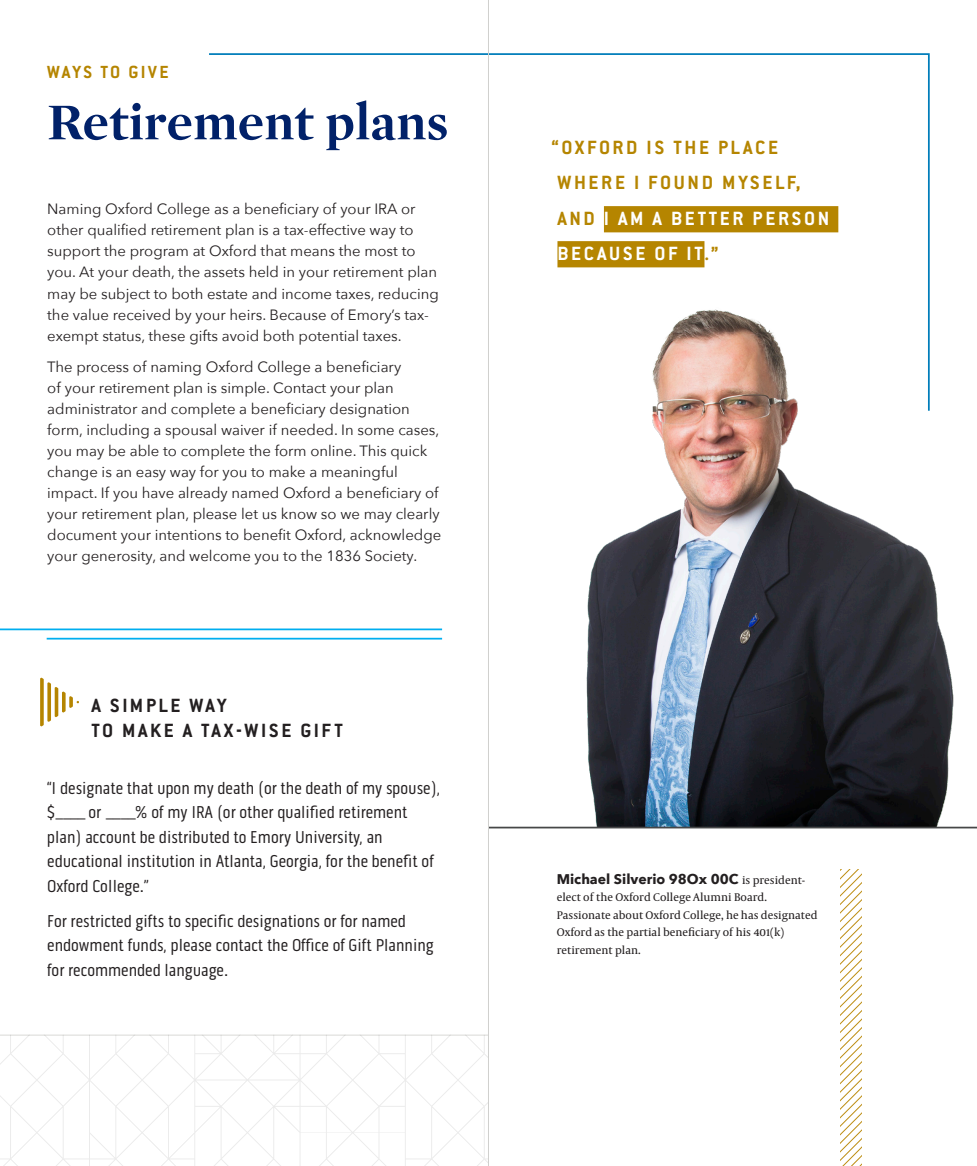
<style>
.page{position:relative;width:977px;height:1166px;background:#fff}
.page>*{position:absolute;margin:0;border:0;box-sizing:border-box;transform-origin:0 0}
.headline_basic{font:700 52.5px "Mercury Display";letter-spacing:.01em;color:#012169}
.quote_basic_2{font:700 21px/35px "Conduit ITC Pro";letter-spacing:.125em;color:#b58500}
.subheads{font:700 21px/25.2px "Conduit ITC Pro";letter-spacing:.125em;color:#231f20}
.t1{font:700 19.25px "Conduit ITC Pro";letter-spacing:.105em;color:#b58500}
.body_text{font:17.5px/24.5px "Pill Gothic 300 mg";color:#231f20}
.body_text-2{font:14.88px/21px "Avenir Next";color:#231f20}
.small_type{font:700 14px "Avenir Next";color:#231f20}
.small_type-2{font:11.38px/17.5px "Capitolium News 2";color:#231f20}
.s1{color:#fff}
.s2{font-family:"Capitolium News 2";font-weight:400;font-size:11.38px}
</style>
<div class="page">
<img style="left:586px;top:412px;width:368px;height:414px">
<hr style="left:488px;top:826px;width:488px;height:2px;background:#464748">
<svg style="left:209px;top:53px;width:721px;height:359px"></svg>
<svg style="left:840px;top:869px;width:21px;height:297px"></svg>
<svg style="left:40px;top:677px;width:39px;height:49px"></svg>
<hr style="left:47px;top:638px;width:395px;height:1px;background:#00aeef">
<hr style="left:0;top:628px;width:442px;height:2px;background:#00aeef">
<svg style="left:0;top:1034px;width:488px;height:132px"></svg>
<hr style="left:488px;top:0;width:1px;height:1166px;background:#d0d0ce">
<p class="t1" style="left:47px;top:61px;width:123px">WAYS TO GIVE</p>
<p class="headline_basic" style="left:47px;top:83px;width:402px">Retirement plans</p>
<p class="body_text-2" style="left:47px;top:198px;width:393px">Naming Oxford College as a beneficiary of your IRA or other qualified retirement plan is a tax-effective way to support the program at Oxford that means the most to you. At your death, the assets held in your retirement plan may be subject to both estate and income taxes, reducing the value received by your heirs. Because of Emory’s tax&shy;exempt status, these gifts avoid both potential taxes.</p>
<p class="body_text-2" style="left:47px;top:356px;width:395px">The process of naming Oxford College a beneficiary<br>of your retirement plan is simple. Contact your plan administrator and complete a beneficiary designation form, including a spousal waiver if needed. In some cases, you may be able to complete the form online. This quick change is an easy way for you to make a meaningful impact. If you have already named Oxford a beneficiary of your retirement plan, please let us know so we may clearly document your intentions to benefit Oxford, acknowledge your generosity, and welcome you to the 1836 Society.</p>
<p class="subheads" style="left:91px;top:692px;width:253px">A SIMPLE WAY<br>TO MAKE A TAX-WISE GIFT</p>
<p class="body_text" style="left:47px;top:775px;width:394px">“I designate that upon my death (or the death of my spouse), $____ or ____% of my IRA (or other qualified retirement plan) account be distributed to Emory University, an educational institution in Atlanta, Georgia, for the benefit of Oxford College.”</p>
<p class="body_text" style="left:47px;top:908px;width:388px">For restricted gifts to specific designations or for named endowment funds, please contact the Office of Gift Planning for recommended language.</p>
<p class="quote_basic_2" style="left:551px;top:130px;width:279px">“OXFORD IS THE PLACE<br>WHERE I FOUND MYSELF,<br>AND <span class="s1">I AM A BETTER PERSON<br>BECAUSE OF IT</span>.”</p>
<p class="small_type" style="left:556px;top:866px;width:249px">Michael Silverio 98Ox 00C <span class="s2">is president-</span></p>
<p class="small_type-2" style="left:556px;top:888px;width:262px">elect of the Oxford College Alumni Board.<br>Passionate about Oxford College, he has designated Oxford as the partial beneficiary of his 401(k) retirement plan.</p>
</div>
